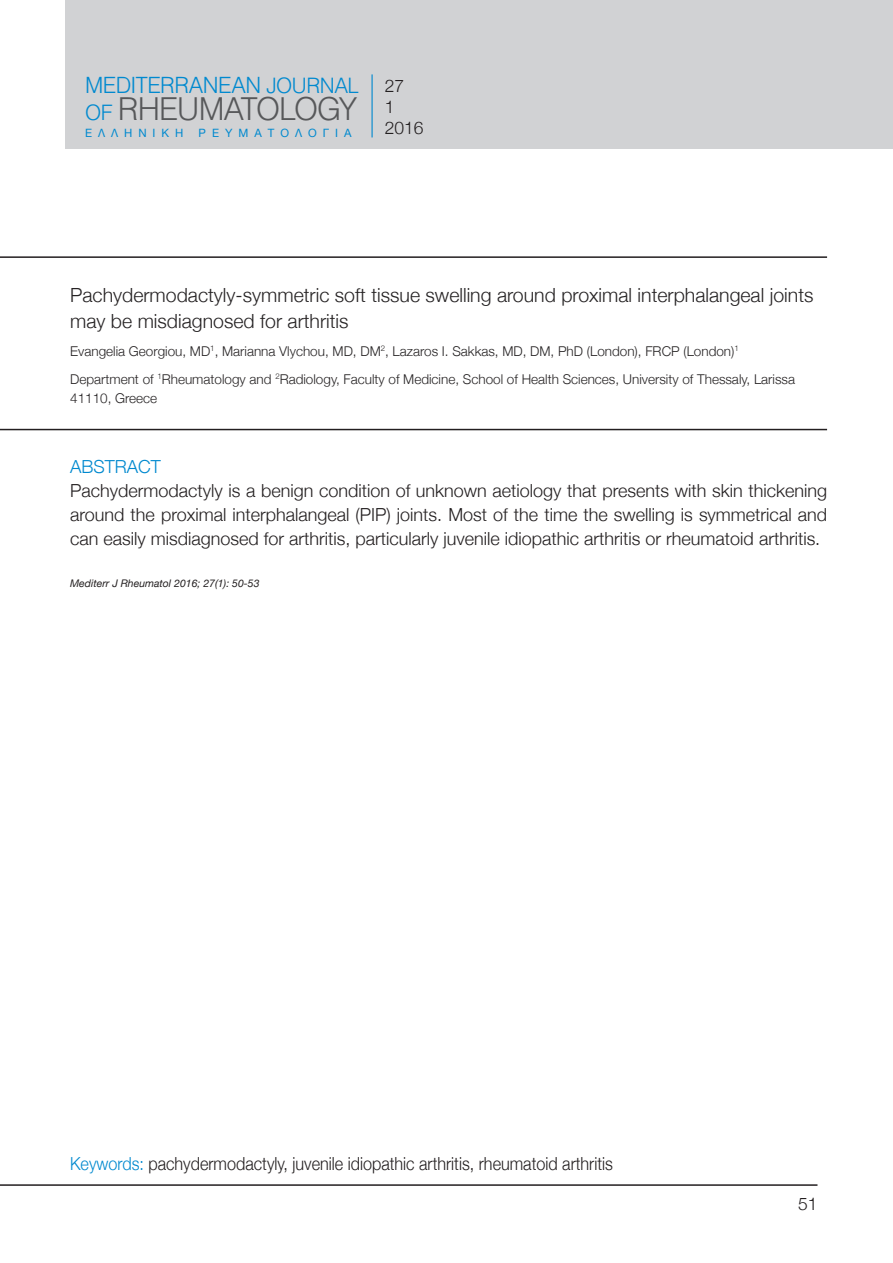
<style>
.page{position:relative;width:893px;height:1263px;background:#fff}
.page>*{position:absolute;margin:0;border:0;box-sizing:border-box;transform-origin:0 0}
.t1{font:300 31.2px "UB Helvetica";color:#57585a}
.t2{font:300 22.2px "UB Helvetica";letter-spacing:-.02em;color:#0089cf}
.t3{font:300 19.5px/25.5px "Helvetica Neue";color:#262324}
.t4{font:300 18px/24px "Helvetica Neue";color:#231f20;text-align:justify}
.t5{font:300 18px "Helvetica Neue";color:#231f20;scale:.9 1}
.t6{font:300 18px "Helvetica Neue";color:#0089cf}
.t7{font:300 17.4px/21px "Helvetica Neue";color:#231f20}
.t8{font:300 13.5px/28px "Helvetica Neue";color:#262324}
.t9{font:11.4px "Helvetica Neue";letter-spacing:.525em;color:#0089cf}
.t10{font:italic 10.5px "Helvetica Neue";color:#231f20}
.s1{font-size:21px}
.s2{font-size:21px;color:#0089cf}
.s3{color:#0089cf}
</style>
<div class="page">
<div style="left:66px;top:0;width:827px;height:149px;background:#d1d2d4"></div>
<hr style="left:371px;top:74px;width:2px;height:63px;background:#0089cf">
<hr style="left:0;top:1184px;width:817px;height:2px;background:#231f20">
<hr style="left:0;top:256px;width:827px;height:2px;background:#231f20">
<hr style="left:0;top:429px;width:827px;height:1px;background:#231f20">
<p class="t2" style="left:85px;top:72px;width:275px">MEDITERRANEAN <span class="s1">JOURNAL</span></p>
<h1 class="t1" style="left:85px;top:90px;width:273px"><span class="s2">OF</span> RHEUMATOLOGY</h1>
<p class="t9" style="left:85px;top:125px;width:100px">ΕΛΛΗΝΙΚΗ</p>
<p class="t9" style="left:199px;top:125px;width:154px">ΡΕΥΜΑΤΟΛΟΓΙΑ</p>
<p class="t7" style="left:385px;top:75px;width:40px">27<br>1<br>2016</p>
<p class="t3" style="left:70px;top:281px;width:745px">Pachydermodactyly-symmetric soft tissue swelling around proximal interphalangeal joints may be misdiagnosed for arthritis</p>
<p class="t8" style="left:70px;top:336px;width:585px">Evangelia Georgiou, MD<sup>1</sup>, Marianna Vlychou, MD, DM<sup>2</sup>, Lazaros I. Sakkas, MD, DM, PhD (London), FRCP</p>
<p class="t8" style="left:70px;top:336px;width:726px;text-indent:613px">(London)<sup>1<br></sup>Department of <sup>1</sup>Rheumatology and <sup>2</sup>Radiology, Faculty of Medicine, School of Health Sciences, University of Thessaly, Larissa</p>
<p class="t8" style="left:70px;top:384px;width:89px">41110, Greece</p>
<p class="t6" style="left:70px;top:452px;width:92px">Ab stract</p>
<p class="t4" style="left:70px;top:478px;width:758px">Pachydermodactyly is a benign condition of unknown aetiology that presents with skin thickening around the proximal interphalangeal (PIP) joints. Most of the time the swelling is symmetrical and can easily misdiagnosed for arthritis, particularly juvenile idiopathic arthritis or rheumatoid arthritis.</p>
<p class="t10" style="left:70px;top:576px;width:191px">Mediterr J Rheumatol 2016; 27(1): 50-53</p>
<p class="t5" style="left:70px;top:1149px;width:605px"><span class="s3">Keywords:</span> pachydermodactyly, juvenile idiopathic arthritis, rheumatoid arthritis</p>
<p class="t7" style="left:798px;top:1192px;width:21px">51</p>
</div>
